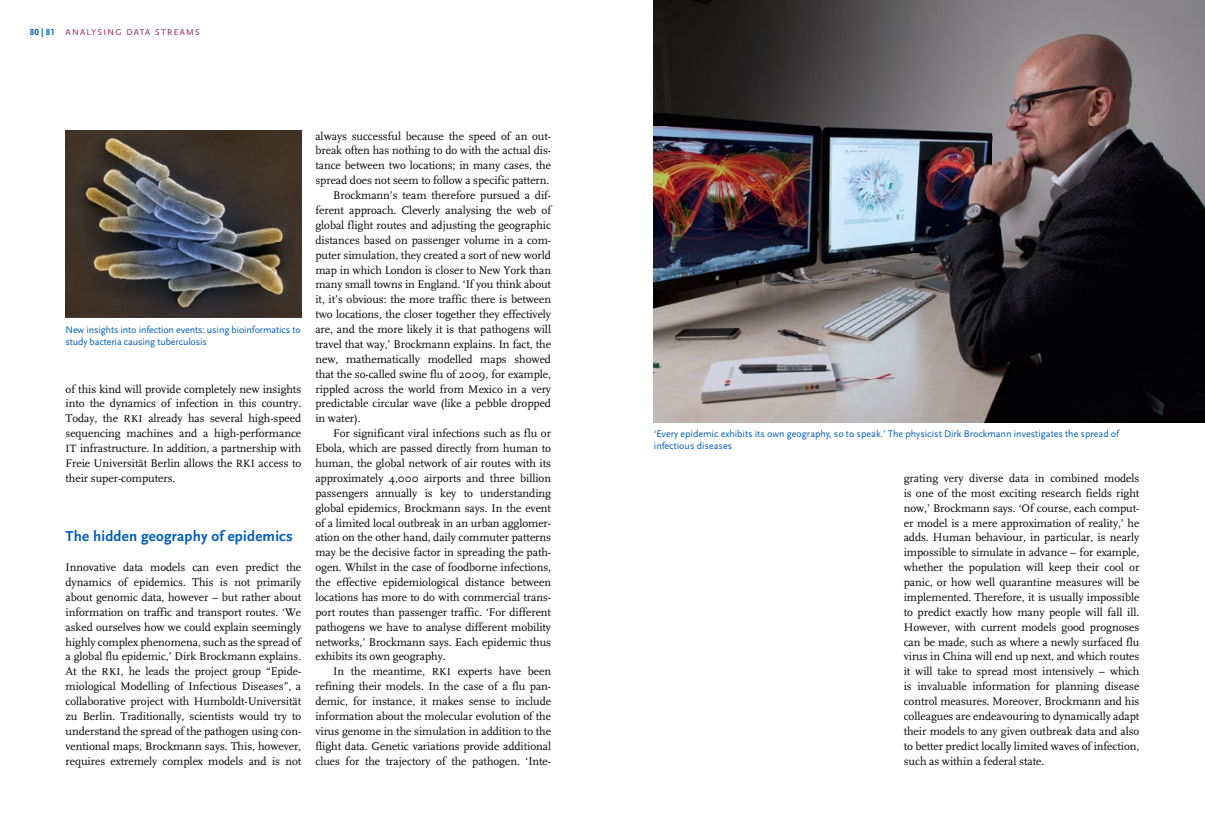
<style>
.page{position:relative;width:1205px;height:833px;background:#fff}
.page>*{position:absolute;margin:0;border:0;box-sizing:border-box;transform-origin:0 0}
.t1{font:700 15px "Scala Sans";letter-spacing:.015em;color:#005db9}
.t2{font:11.5px/14.9px "FF Scala OSX";letter-spacing:-.005em;color:#000;text-align:justify}
.t3{font:10px/11.9px "Scala Sans";color:#005db9}
.t4{font:700 9.12px "Scala Sans Figures";color:#005db9}
.t5{font:8.75px "Scala Sans";letter-spacing:.15em;color:#942255}
.s1{font-family:"Scala Sans"}
.s2{font-size:11px}
</style>
<div class="page">
<img style="left:654px;top:0;width:551px;height:422px">
<img style="left:66px;top:131px;width:235px;height:186px">
<p class="t4" style="left:30px;top:29px;width:27px">80 <span class="s1">|</span> 81</p>
<p class="t5" style="left:66px;top:28px;width:136px">ANALYSING DATA STREAMS</p>
<p class="t3" style="left:66px;top:324px;width:237px">New insights into infection events: using bioinformatics to study bacteria causing tuberculosis</p>
<p class="t2" style="left:66px;top:381px;width:237px">of this kind will provide completely new insights into the dynamics of infection in this country.<br>Today, the <span class="s2">RKI</span> already has several high-speed sequencing machines and a high-performance <span class="s2">IT</span> infrastructure. In addition, a partnership with Freie Universität Berlin allows the <span class="s2">RKI</span> access to their super-computers.</p>
<h1 class="t1" style="left:66px;top:528px;width:229px">The hidden geography of epidemics</h1>
<p class="t2" style="left:66px;top:560px;width:237px">Innovative data models can even predict the dynamics of epidemics. This is not primarily about genomic data, however – but rather about information on traffic and transport routes. ‘We asked ourselves how we could explain seemingly highly complex phenomena, such as the spread of a global flu epidemic,’ Dirk Brockmann explains.<br>At the <span class="s2">RKI</span>, he leads the project group “Epide&shy;miological Modelling of Infectious Diseases”, a collaborative project with Humboldt-Universität zu Berlin. Traditionally, scientists would try to understand the spread of the pathogen using con&shy;ventional maps, Brockmann says. This, however, requires extremely complex models and is not</p>
<p class="t2" style="left:315px;top:129px;width:237px">always successful because the speed of an out-</p>
<p class="t2" style="left:315px;top:143px;width:237px">break often has nothing to do with the actual dis-</p>
<p class="t2" style="left:315px;top:158px;width:237px">tance between two locations; in many cases, the</p>
<p class="t2" style="left:315px;top:173px;width:236px">spread does not seem to follow a specific pattern.</p>
<p class="t2" style="left:333px;top:188px;width:219px">Brockmann’s team therefore pursued a dif-</p>
<p class="t2" style="left:315px;top:203px;width:237px">ferent approach. Cleverly analysing the web of</p>
<p class="t2" style="left:315px;top:218px;width:237px">global flight routes and adjusting the geographic</p>
<p class="t2" style="left:315px;top:233px;width:237px">distances based on passenger volume in a com-</p>
<p class="t2" style="left:315px;top:248px;width:237px">puter simulation, they created a sort of new world</p>
<p class="t2" style="left:315px;top:262px;width:237px">map in which London is closer to New York than</p>
<p class="t2" style="left:315px;top:277px;width:237px">many small towns in England. ‘If you think about</p>
<p class="t2" style="left:315px;top:292px;width:237px">it, it’s obvious: the more traffic there is between</p>
<p class="t2" style="left:315px;top:307px;width:237px">two locations, the closer together they effectively</p>
<p class="t2" style="left:315px;top:322px;width:237px">are, and the more likely it is that pathogens will</p>
<p class="t2" style="left:315px;top:337px;width:237px">travel that way,’ Brockmann explains. In fact, the</p>
<p class="t2" style="left:315px;top:352px;width:237px">new, mathematically modelled maps showed</p>
<p class="t2" style="left:315px;top:367px;width:237px">that the so-called swine flu of 2009, for example,</p>
<p class="t2" style="left:315px;top:381px;width:237px">rippled across the world from Mexico in a very</p>
<p class="t2" style="left:315px;top:396px;width:237px">predictable circular wave (like a pebble dropped</p>
<p class="t2" style="left:315px;top:411px;width:47px">in water).</p>
<p class="t2" style="left:333px;top:426px;width:219px">For significant viral infections such as flu or</p>
<p class="t2" style="left:315px;top:441px;width:237px">Ebola, which are passed directly from human to</p>
<p class="t2" style="left:315px;top:456px;width:237px">human, the global network of air routes with its</p>
<p class="t2" style="left:315px;top:471px;width:237px">approximately 4,000 airports and three billion</p>
<p class="t2" style="left:315px;top:486px;width:237px">passengers annually is key to understanding</p>
<p class="t2" style="left:315px;top:500px;width:237px">global epidemics, Brockmann says. In the event</p>
<p class="t2" style="left:315px;top:515px;width:237px">of a limited local outbreak in an urban agglomer-</p>
<p class="t2" style="left:315px;top:530px;width:237px">ation on the other hand, daily commuter patterns</p>
<p class="t2" style="left:315px;top:545px;width:237px">may be the decisive factor in spreading the path-</p>
<p class="t2" style="left:315px;top:560px;width:237px">ogen. Whilst in the case of foodborne infections,</p>
<p class="t2" style="left:315px;top:575px;width:237px">the effective epidemiological distance between</p>
<p class="t2" style="left:315px;top:590px;width:237px">locations has more to do with commercial trans-</p>
<p class="t2" style="left:315px;top:605px;width:237px">port routes than passenger traffic. ‘For different</p>
<p class="t2" style="left:315px;top:619px;width:237px">pathogens we have to analyse different mobility</p>
<p class="t2" style="left:315px;top:634px;width:237px">networks,’ Brockmann says. Each epidemic thus</p>
<p class="t2" style="left:315px;top:649px;width:132px">exhibits its own geography.</p>
<p class="t2" style="left:333px;top:664px;width:219px">In the meantime, <span class="s2">RKI</span> experts have been</p>
<p class="t2" style="left:315px;top:679px;width:237px">refining their models. In the case of a flu pan-</p>
<p class="t2" style="left:315px;top:694px;width:237px">demic, for instance, it makes sense to include</p>
<p class="t2" style="left:315px;top:709px;width:237px">information about the molecular evolution of the</p>
<p class="t2" style="left:315px;top:724px;width:237px">virus genome in the simulation in addition to the</p>
<p class="t2" style="left:315px;top:738px;width:237px">flight data. Genetic variations provide additional</p>
<p class="t2" style="left:315px;top:753px;width:237px">clues for the trajectory of the pathogen. ‘Inte-</p>
<p class="t3" style="left:654px;top:428px;width:467px">‘Every epidemic exhibits its own geography, so to speak.’ The physicist Dirk Brockmann investigates the spread of infectious diseases</p>
<p class="t2" style="left:904px;top:471px;width:237px">grating very diverse data in combined models is one of the most exciting research fields right now,’ Brockmann says. ‘Of course, each comput&shy;er model is a mere approximation of reality,’ he adds. Human behaviour, in particular, is nearly impossible to simulate in advance – for example, whether the population will keep their cool or panic, or how well quarantine measures will be implemented. Therefore, it is usually impossible to predict exactly how many people will fall ill.<br>However, with current models good prognoses can be made, such as where a newly surfaced flu virus in China will end up next, and which routes it will take to spread most intensively – which is invaluable information for planning disease control measures. Moreover, Brockmann and his colleagues are endeavouring to dynamically adapt their models to any given outbreak data and also to better predict locally limited waves of infection, such as within a federal state.</p>
</div>
